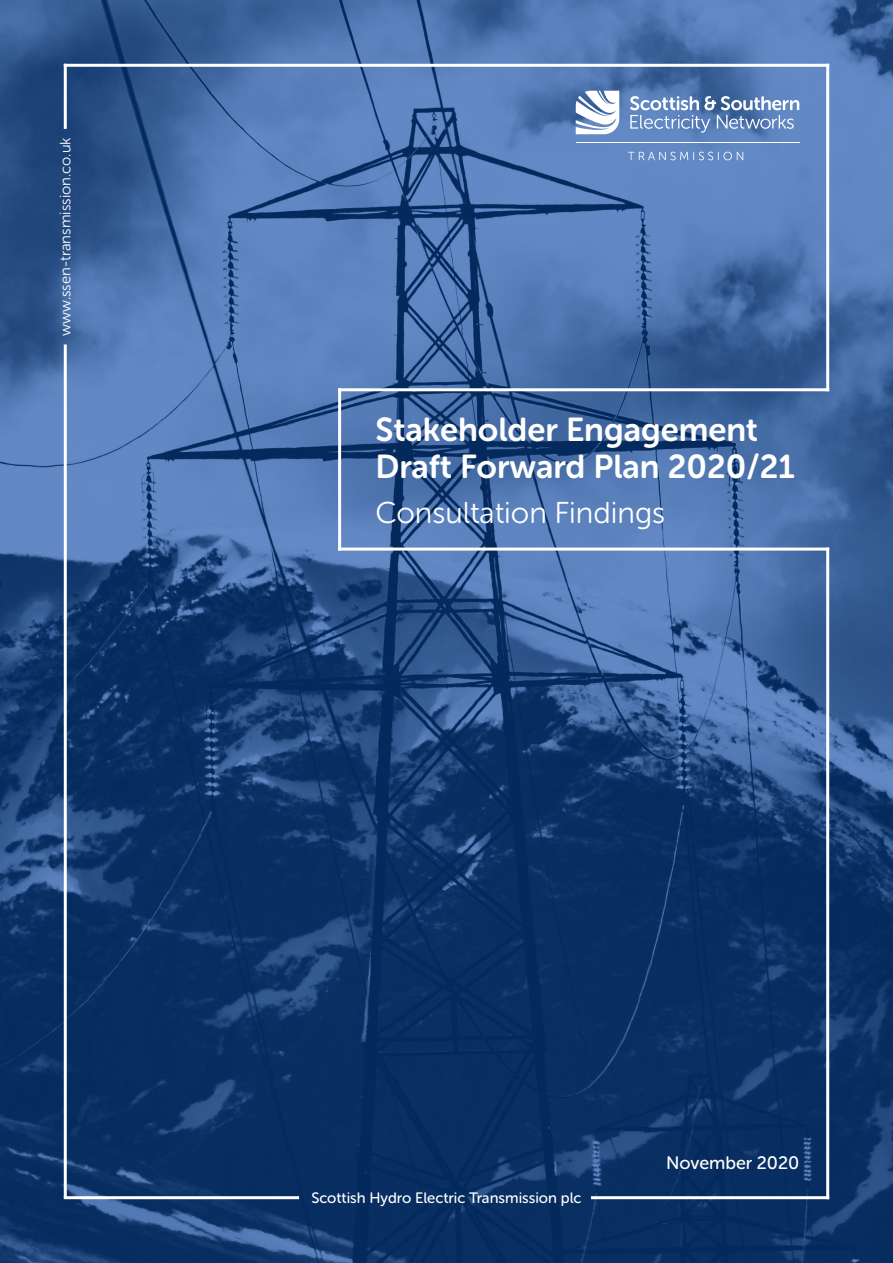
<style>
.page{position:relative;width:893px;height:1263px;background:#fff}
.page>*{position:absolute;margin:0;border:0;box-sizing:border-box;transform-origin:0 0}
.t1{font:33px/37.5px "Museo Sans Rounded 700";color:#fff}
.t2{font:30px "Museo Sans Rounded 300";color:#fff}
.t3{font:18px "Museo Sans Rounded 500";color:#fff}
.t4{font:15px "Museo Sans Rounded 500";color:#fff}
.t5{font:15px "Museo Sans Rounded 300";color:#fff}
</style>
<div class="page">
<img style="left:0;top:0;width:893px;height:1263px">
<hr style="left:64px;top:64px;width:765px;height:3px;background:#fff">
<hr style="left:64px;top:64px;width:3px;height:65px;background:#fff">
<hr style="left:826px;top:64px;width:3px;height:327px;background:#fff">
<hr style="left:64px;top:1196px;width:235px;height:3px;background:#fff">
<hr style="left:591px;top:1196px;width:238px;height:3px;background:#fff">
<hr style="left:826px;top:548px;width:3px;height:651px;background:#fff">
<hr style="left:64px;top:344px;width:3px;height:854px;background:#fff">
<hr style="left:338px;top:388px;width:491px;height:3px;background:#fff">
<hr style="left:338px;top:388px;width:3px;height:163px;background:#fff">
<hr style="left:338px;top:548px;width:491px;height:3px;background:#fff">
<svg style="left:576px;top:91px;width:43px;height:43px"></svg>
<svg style="left:630px;top:96px;width:169px;height:37px;background:#7d9ac7"></svg>
<hr style="left:576px;top:143px;width:223px;height:1px;background:#fff">
<svg style="left:628px;top:152px;width:115px;height:8px"></svg>
<p class="t5" style="left:57px;top:336px;width:200px;rotate:-90deg">www.ssen-transmission.co.uk</p>
<p class="t1" style="left:375px;top:410px;width:421px">Stakeholder Engagement<br>Draft Forward Plan 2020/21</p>
<p class="t2" style="left:375px;top:497px;width:291px">Consultation Findings</p>
<p class="t4" style="left:311px;top:1190px;width:272px">Scottish Hydro Electric Transmission plc</p>
<p class="t3" style="left:666px;top:1153px;width:135px">November 2020</p>
</div>
